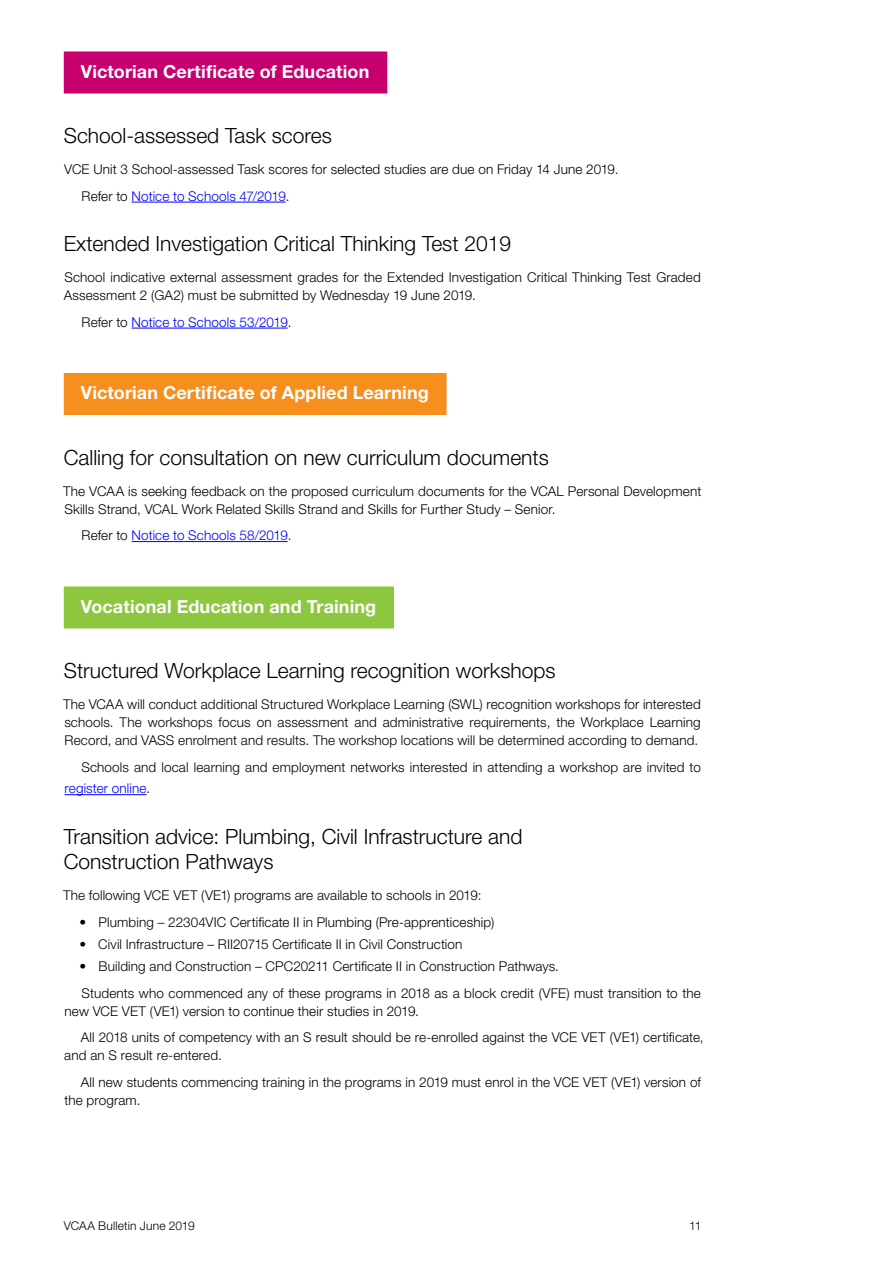
<style>
.page{position:relative;width:893px;height:1263px;background:#fff}
.page>*{position:absolute;margin:0;border:0;box-sizing:border-box;transform-origin:0 0}
.t1{font:300 21px/25.2px "Helvetica Neue LT";color:#000}
.t2{font:700 18px "Helvetica Neue LT";letter-spacing:.005em;color:#fff}
.t3{font:300 13.5px/26.5px "Helvetica Neue LT";letter-spacing:.01em;color:#000}
.t4{font:300 13.5px "Helvetica Neue LT";letter-spacing:.01em;color:#00f}
.t5{font:300 12px "Helvetica Neue LT";letter-spacing:.01em;color:#000}
.s1{color:#00f}
.s2{color:#000}
</style>
<div class="page">
<div style="left:64px;top:51px;width:323px;height:42px;background:#c6006f"></div>
<hr style="left:132px;top:202px;width:154px;height:1px;background:#00f">
<hr style="left:132px;top:328px;width:156px;height:1px;background:#00f">
<div style="left:64px;top:373px;width:383px;height:42px;background:#f78f1e"></div>
<hr style="left:132px;top:541px;width:156px;height:1px;background:#00f">
<div style="left:64px;top:586px;width:330px;height:42px;background:#8dc63f"></div>
<hr style="left:65px;top:794px;width:81px;height:1px;background:#00f">
<h2 class="t2" style="left:81px;top:60px;width:290px">Victorian Certificate of Education</h2>
<h1 class="t1" style="left:64px;top:123px;width:270px">School-assessed Task scores</h1>
<p class="t3" style="left:82px;top:156px;width:538px;text-indent:-17px">VCE Unit 3 School-assessed Task scores for selected studies are due on Friday 14 June 2019.<br>Refer to <span class="s1">Notice to Schools 47/2019</span>.</p>
<h1 class="t1" style="left:64px;top:231px;width:449px">Extended Investigation Critical Thinking Test 2019</h1>
<p class="t3" style="left:64px;top:268px;width:639px;line-height:18px">School indicative external assessment grades for the Extended Investigation Critical Thinking Test Graded<br>Assessment 2 (GA2) must be submitted by Wednesday 19 June 2019.</p>
<p class="t4" style="left:82px;top:314px;width:211px"><span class="s2">Refer to</span> Notice to Schools 53/2019<span class="s2">.</span></p>
<h2 class="t2" style="left:81px;top:382px;width:349px">Victorian Certificate of Applied Learning</h2>
<h1 class="t1" style="left:64px;top:444px;width:487px">Calling for consultation on new curriculum documents</h1>
<p class="t3" style="left:63px;top:482px;width:640px;line-height:18px">The VCAA is seeking feedback on the proposed curriculum documents for the VCAL Personal Development<br>Skills Strand, VCAL Work Related Skills Strand and Skills for Further Study – Senior.</p>
<p class="t4" style="left:82px;top:527px;width:211px"><span class="s2">Refer to</span> Notice to Schools 58/2019<span class="s2">.</span></p>
<h2 class="t2" style="left:81px;top:595px;width:297px">Vocational Education and Training</h2>
<h1 class="t1" style="left:64px;top:658px;width:493px">Structured Workplace Learning recognition workshops</h1>
<p class="t3" style="left:63px;top:695px;width:639px;line-height:18px;text-align:justify">The VCAA will conduct additional Structured Workplace Learning (SWL) recognition workshops for interested schools. The workshops focus on assessment and administrative requirements, the Workplace Learning Record, and VASS enrolment and results. The workshop locations will be determined according to demand.</p>
<p class="t3" style="left:65px;top:756px;width:638px;line-height:21.6px;text-indent:17px">Schools and local learning and employment networks interested in attending a workshop are invited to <span class="s1">register online</span>.</p>
<h1 class="t1" style="left:64px;top:823px;width:460px">Transition advice: Plumbing, Civil Infrastructure and<br>Construction Pathways</h1>
<p class="t3" style="left:63px;top:882px;width:420px">The following VCE VET (VE1) programs are available to schools in 2019:</p>
<p class="t3" style="left:79px;top:908px;width:416px">• Plumbing – 22304VIC Certificate II in Plumbing (Pre-apprenticeship)</p>
<p class="t3" style="left:79px;top:930px;width:385px">• Civil Infrastructure – RII20715 Certificate II in Civil Construction</p>
<p class="t3" style="left:79px;top:953px;width:623px">• Building and Construction – CPC20211 Certificate II in Construction Pathways.<br>Students who commenced any of these programs in 2018 as a block credit (VFE) must transition to the</p>
<p class="t3" style="left:81px;top:997px;width:624px;text-indent:-16px">new VCE VET (VE1) version to continue their studies in 2019.<br>All 2018 units of competency with an S result should be re-enrolled against the VCE VET (VE1) certificate,</p>
<p class="t3" style="left:81px;top:1042px;width:622px;text-indent:-16px">and an S result re-entered.<br>All new students commencing training in the programs in 2019 must enrol in the VCE VET (VE1) version of</p>
<p class="t3" style="left:64px;top:1086px;width:78px">the program.</p>
<p class="t5" style="left:64px;top:1218px;width:132px">VCAA Bulletin June 2019</p>
<p class="t5" style="left:689px;top:1218px;width:14px">11</p>
</div>
